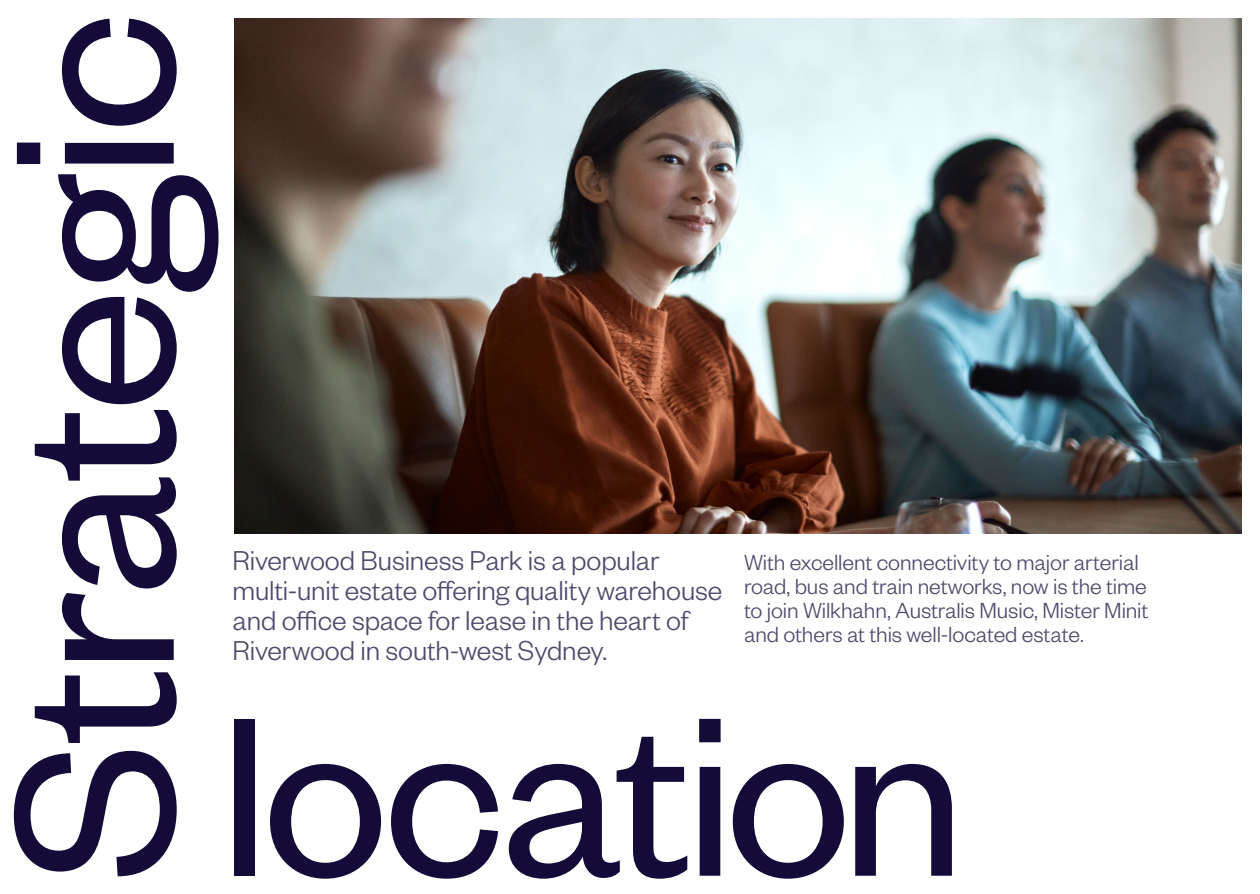
<style>
.page{position:relative;width:1260px;height:894px;background:#fff}
.page>*{position:absolute;margin:0;border:0;box-sizing:border-box;transform-origin:0 0}
.t1{font:249px "Founders Grotesk";letter-spacing:-.02em;color:#140b39}
.t2{font:300 30px/30px "Founders Grotesk";letter-spacing:-.005em;color:#4f486a}
.t3{font:300 24px/24px "Founders Grotesk";letter-spacing:-.005em;color:#4f486a}
</style>
<div class="page">
<img style="left:234px;top:18px;width:1008px;height:516px">
<h1 class="t1" style="left:-58px;top:882px;width:872px;rotate:-90deg">Strategic</h1>
<p class="t2" style="left:232px;top:544px;width:491px">Riverwood Business Park is a popular multi-unit estate offering quality warehouse and office space for lease in the heart of Riverwood in south-west Sydney.</p>
<p class="t3" style="left:744px;top:549px;width:406px">With excellent connectivity to major arterial road, bus and train networks, now is the time to join Wilkhahn, Australis Music, Mister Minit and others at this well-located estate.</p>
<h1 class="t1" style="left:220px;top:644px;width:746px">location</h1>
</div>
